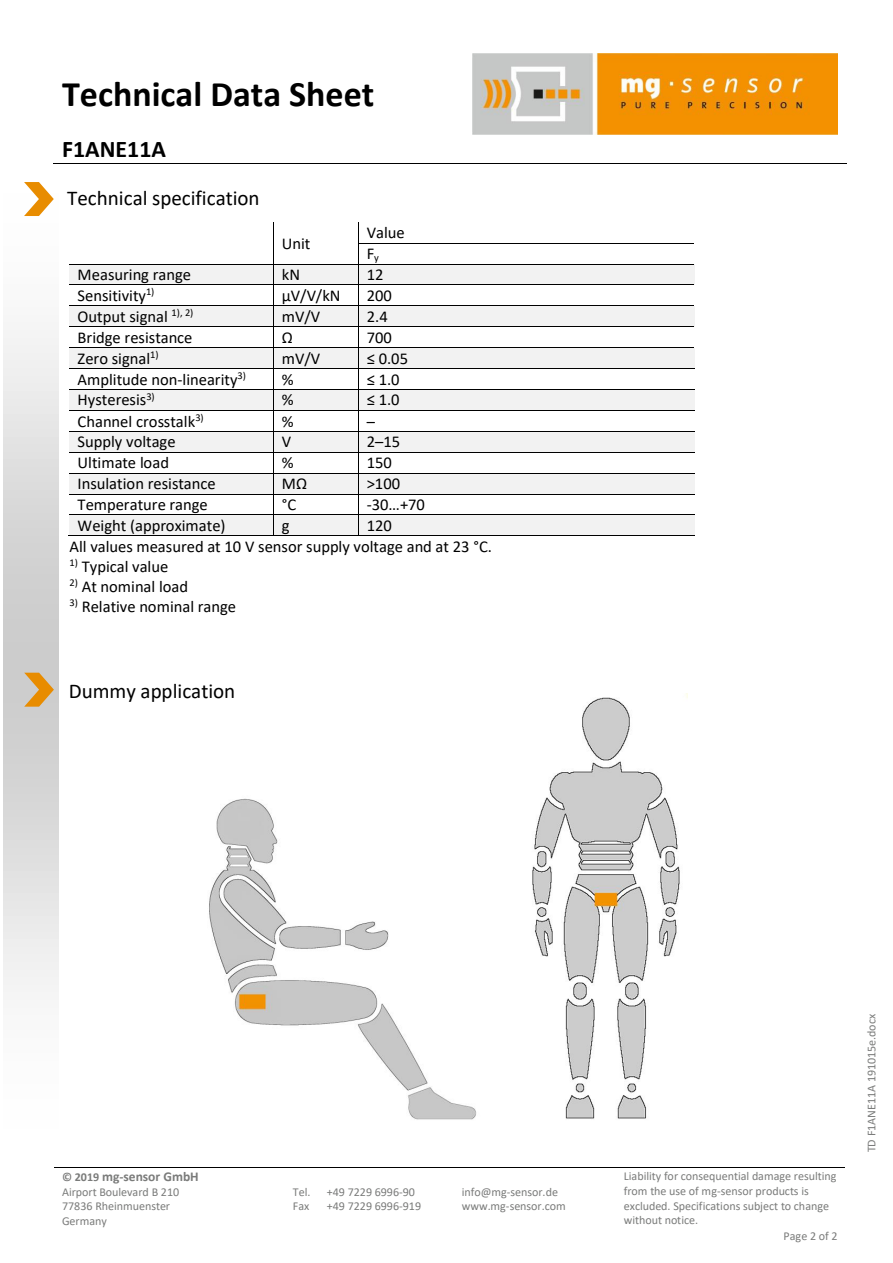
<style>
.page{position:relative;width:893px;height:1263px;background:#fff}
.page>*{position:absolute;margin:0;border:0;box-sizing:border-box;transform-origin:0 0}
.t1{font:700 36px "Calibri";color:#000}
.t2{font:700 24px "Calibri";color:#000}
.t3{font:21px "Calibri";color:#000}
.t4{font:16.5px "Calibri";color:#000}
.t5{font:700 13.5px "Calibri";color:#7a7b7a}
.t6{font:12px/14.7px "Calibri";color:#7a7b7a}
.s1{font-size:12px}
</style>
<div class="page">
<hr style="left:53px;top:163px;width:398px;height:1px;background:#000">
<hr style="left:450px;top:163px;width:397px;height:1px;background:#000">
<hr style="left:54px;top:1167px;width:562px;height:1px;background:#000">
<hr style="left:616px;top:1167px;width:229px;height:1px;background:#000">
<img style="left:472px;top:53px;width:366px;height:81px">
<svg style="left:3px;top:330px;width:55px;height:662px;background:#dcdcdc"></svg>
<svg style="left:24px;top:182px;width:30px;height:34px"></svg>
<hr style="left:359px;top:243px;width:56px;height:1px;background:#000">
<hr style="left:416px;top:243px;width:278px;height:1px;background:#000">
<div style="left:69px;top:264px;width:204px;height:21px;background:#f2f2f2"></div>
<div style="left:274px;top:264px;width:84px;height:21px;background:#f2f2f2"></div>
<div style="left:359px;top:264px;width:56px;height:21px;background:#f2f2f2"></div>
<div style="left:415px;top:264px;width:279px;height:21px;background:#f2f2f2"></div>
<hr style="left:69px;top:264px;width:204px;height:1px;background:#000">
<hr style="left:274px;top:264px;width:84px;height:1px;background:#000">
<hr style="left:359px;top:264px;width:56px;height:1px;background:#000">
<hr style="left:416px;top:264px;width:278px;height:1px;background:#000">
<hr style="left:69px;top:285px;width:204px;height:1px;background:#000">
<hr style="left:274px;top:285px;width:84px;height:1px;background:#000">
<hr style="left:359px;top:285px;width:56px;height:1px;background:#000">
<hr style="left:416px;top:285px;width:278px;height:1px;background:#000">
<div style="left:69px;top:306px;width:204px;height:20px;background:#f2f2f2"></div>
<div style="left:274px;top:306px;width:84px;height:20px;background:#f2f2f2"></div>
<div style="left:359px;top:306px;width:56px;height:20px;background:#f2f2f2"></div>
<div style="left:415px;top:306px;width:279px;height:20px;background:#f2f2f2"></div>
<hr style="left:69px;top:305px;width:204px;height:1px;background:#000">
<hr style="left:274px;top:305px;width:84px;height:1px;background:#000">
<hr style="left:359px;top:305px;width:56px;height:1px;background:#000">
<hr style="left:416px;top:305px;width:278px;height:1px;background:#000">
<hr style="left:69px;top:326px;width:204px;height:1px;background:#000">
<hr style="left:274px;top:326px;width:84px;height:1px;background:#000">
<hr style="left:359px;top:326px;width:56px;height:1px;background:#000">
<hr style="left:416px;top:326px;width:278px;height:1px;background:#000">
<div style="left:69px;top:348px;width:204px;height:20px;background:#f2f2f2"></div>
<div style="left:274px;top:348px;width:84px;height:20px;background:#f2f2f2"></div>
<div style="left:359px;top:348px;width:335px;height:20px;background:#f2f2f2"></div>
<hr style="left:69px;top:347px;width:204px;height:1px;background:#000">
<hr style="left:274px;top:347px;width:84px;height:1px;background:#000">
<hr style="left:359px;top:347px;width:56px;height:1px;background:#000">
<hr style="left:416px;top:347px;width:278px;height:1px;background:#000">
<hr style="left:69px;top:368px;width:204px;height:1px;background:#000">
<hr style="left:274px;top:368px;width:84px;height:1px;background:#000">
<hr style="left:359px;top:368px;width:335px;height:1px;background:#000">
<div style="left:69px;top:390px;width:204px;height:20px;background:#f2f2f2"></div>
<div style="left:274px;top:390px;width:84px;height:20px;background:#f2f2f2"></div>
<div style="left:359px;top:390px;width:335px;height:20px;background:#f2f2f2"></div>
<hr style="left:69px;top:389px;width:204px;height:1px;background:#000">
<hr style="left:274px;top:389px;width:84px;height:1px;background:#000">
<hr style="left:359px;top:389px;width:335px;height:1px;background:#000">
<hr style="left:69px;top:410px;width:204px;height:1px;background:#000">
<hr style="left:274px;top:410px;width:84px;height:1px;background:#000">
<hr style="left:359px;top:410px;width:335px;height:1px;background:#000">
<div style="left:69px;top:432px;width:204px;height:20px;background:#f2f2f2"></div>
<div style="left:274px;top:432px;width:84px;height:20px;background:#f2f2f2"></div>
<div style="left:359px;top:432px;width:335px;height:20px;background:#f2f2f2"></div>
<hr style="left:69px;top:431px;width:204px;height:1px;background:#000">
<hr style="left:274px;top:431px;width:84px;height:1px;background:#000">
<hr style="left:359px;top:431px;width:335px;height:1px;background:#000">
<hr style="left:69px;top:452px;width:204px;height:1px;background:#000">
<hr style="left:274px;top:452px;width:84px;height:1px;background:#000">
<hr style="left:359px;top:452px;width:335px;height:1px;background:#000">
<div style="left:69px;top:473px;width:204px;height:21px;background:#f2f2f2"></div>
<div style="left:274px;top:473px;width:84px;height:21px;background:#f2f2f2"></div>
<div style="left:359px;top:473px;width:335px;height:21px;background:#f2f2f2"></div>
<hr style="left:69px;top:473px;width:204px;height:1px;background:#000">
<hr style="left:274px;top:473px;width:84px;height:1px;background:#000">
<hr style="left:359px;top:473px;width:335px;height:1px;background:#000">
<hr style="left:69px;top:494px;width:204px;height:1px;background:#000">
<hr style="left:274px;top:494px;width:84px;height:1px;background:#000">
<hr style="left:359px;top:494px;width:335px;height:1px;background:#000">
<div style="left:69px;top:515px;width:204px;height:20px;background:#f2f2f2"></div>
<div style="left:274px;top:515px;width:84px;height:20px;background:#f2f2f2"></div>
<div style="left:359px;top:515px;width:335px;height:20px;background:#f2f2f2"></div>
<hr style="left:69px;top:515px;width:204px;height:1px;background:#000">
<hr style="left:274px;top:515px;width:84px;height:1px;background:#000">
<hr style="left:359px;top:515px;width:335px;height:1px;background:#000">
<hr style="left:68px;top:535px;width:205px;height:1px;background:#000">
<svg style="left:273px;top:223px;width:1px;height:313px"></svg>
<hr style="left:274px;top:535px;width:84px;height:1px;background:#000">
<svg style="left:358px;top:223px;width:1px;height:313px"></svg>
<hr style="left:359px;top:535px;width:335px;height:1px;background:#000">
<svg style="left:24px;top:673px;width:30px;height:34px"></svg>
<img style="left:532px;top:694px;width:156px;height:425px">
<img style="left:209px;top:798px;width:268px;height:322px">
<h1 class="t1" style="left:62px;top:79px;width:314px">Technical Data Sheet</h1>
<h2 class="t2" style="left:62px;top:139px;width:105px">F1ANE11A</h2>
<p class="t3" style="left:67px;top:189px;width:194px">Technical specification</p>
<p class="t4" style="left:282px;top:236px;width:30px">Unit</p>
<p class="t4" style="left:367px;top:226px;width:39px">Value</p>
<p class="t4" style="left:367px;top:247px;width:14px">F<sub>y</sub></p>
<p class="t4" style="left:78px;top:268px;width:115px">Measuring range</p>
<p class="t4" style="left:282px;top:268px;width:20px">kN</p>
<p class="t4" style="left:367px;top:268px;width:18px">12</p>
<p class="t4" style="left:78px;top:289px;width:78px">Sensitivity<sup>1)</sup></p>
<p class="t4" style="left:282px;top:289px;width:60px">µV/V/kN</p>
<p class="t4" style="left:367px;top:289px;width:27px">200</p>
<p class="t4" style="left:78px;top:309px;width:117px">Output signal <sup>1),</sup> <sup>2)</sup></p>
<p class="t4" style="left:282px;top:309px;width:40px">mV/V</p>
<p class="t4" style="left:367px;top:309px;width:22px">2.4</p>
<p class="t4" style="left:78px;top:330px;width:116px">Bridge resistance</p>
<p class="t4" style="left:282px;top:330px;width:12px">Ω</p>
<p class="t4" style="left:367px;top:330px;width:27px">700</p>
<p class="t4" style="left:78px;top:351px;width:82px">Zero signal<sup>1)</sup></p>
<p class="t4" style="left:282px;top:351px;width:40px">mV/V</p>
<p class="t4" style="left:367px;top:351px;width:43px">≤ 0.05</p>
<p class="t4" style="left:78px;top:372px;width:170px">Amplitude non-linearity<sup>3)</sup></p>
<p class="t4" style="left:282px;top:372px;width:13px">%</p>
<p class="t4" style="left:367px;top:372px;width:34px">≤ 1.0</p>
<p class="t4" style="left:78px;top:393px;width:79px">Hysteresis<sup>3)</sup></p>
<p class="t4" style="left:282px;top:393px;width:13px">%</p>
<p class="t4" style="left:367px;top:393px;width:34px">≤ 1.0</p>
<p class="t4" style="left:78px;top:414px;width:128px">Channel crosstalk<sup>3)</sup></p>
<p class="t4" style="left:282px;top:414px;width:13px">%</p>
<p class="t4" style="left:367px;top:414px;width:10px">–</p>
<p class="t4" style="left:78px;top:435px;width:100px">Supply voltage</p>
<p class="t4" style="left:282px;top:435px;width:11px">V</p>
<p class="t4" style="left:367px;top:435px;width:35px">2–15</p>
<p class="t4" style="left:78px;top:456px;width:93px">Ultimate load</p>
<p class="t4" style="left:282px;top:456px;width:13px">%</p>
<p class="t4" style="left:367px;top:456px;width:27px">150</p>
<p class="t4" style="left:78px;top:477px;width:140px">Insulation resistance</p>
<p class="t4" style="left:282px;top:477px;width:27px">MΩ</p>
<p class="t4" style="left:367px;top:477px;width:35px">&gt;100</p>
<p class="t4" style="left:78px;top:498px;width:132px">Temperature range</p>
<p class="t4" style="left:282px;top:498px;width:16px">°C</p>
<p class="t4" style="left:367px;top:498px;width:60px">-30…+70</p>
<p class="t4" style="left:78px;top:519px;width:149px">Weight (approximate)</p>
<p class="t4" style="left:282px;top:519px;width:9px">g</p>
<p class="t4" style="left:367px;top:519px;width:27px">120</p>
<p class="t4" style="left:69px;top:539px;width:424px">All values measured at 10 V sensor supply voltage and at 23 °C.</p>
<p class="t4" style="left:69px;top:560px;width:100px"><sup>1)</sup> Typical value</p>
<p class="t4" style="left:69px;top:580px;width:120px"><sup>2)</sup> At nominal load</p>
<p class="t4" style="left:69px;top:600px;width:168px"><sup>3)</sup> Relative nominal range</p>
<p class="t3" style="left:69px;top:682px;width:168px">Dummy application</p>
<p class="t5" style="left:62px;top:1170px;width:138px"><span class="s1">© 2019</span> mg-sensor GmbH</p>
<p class="t6" style="left:624px;top:1170px;width:214px">Liability for consequential damage resulting from the use of mg-sensor products is excluded. Specifications subject to change without notice.</p>
<p class="t6" style="left:62px;top:1185px;width:119px">Airport Boulevard B 210</p>
<p class="t6" style="left:293px;top:1185px;width:19px">Tel.</p>
<p class="t6" style="left:327px;top:1185px;width:90px">+49 7229 6996-90</p>
<p class="t6" style="left:462px;top:1185px;width:98px">info@mg-sensor.de</p>
<p class="t6" style="left:62px;top:1200px;width:110px">77836 Rheinmuenster</p>
<p class="t6" style="left:293px;top:1200px;width:18px">Fax</p>
<p class="t6" style="left:327px;top:1200px;width:96px">+49 7229 6996-919</p>
<p class="t6" style="left:462px;top:1200px;width:105px">www.mg-sensor.com</p>
<p class="t6" style="left:62px;top:1215px;width:46px">Germany</p>
<p class="t6" style="left:784px;top:1229px;width:55px">Page 2 of 2</p>
<p class="t6" style="left:865px;top:1152px;width:140px;rotate:-90deg">TD F1ANE11A 191015e.docx</p>
</div>
